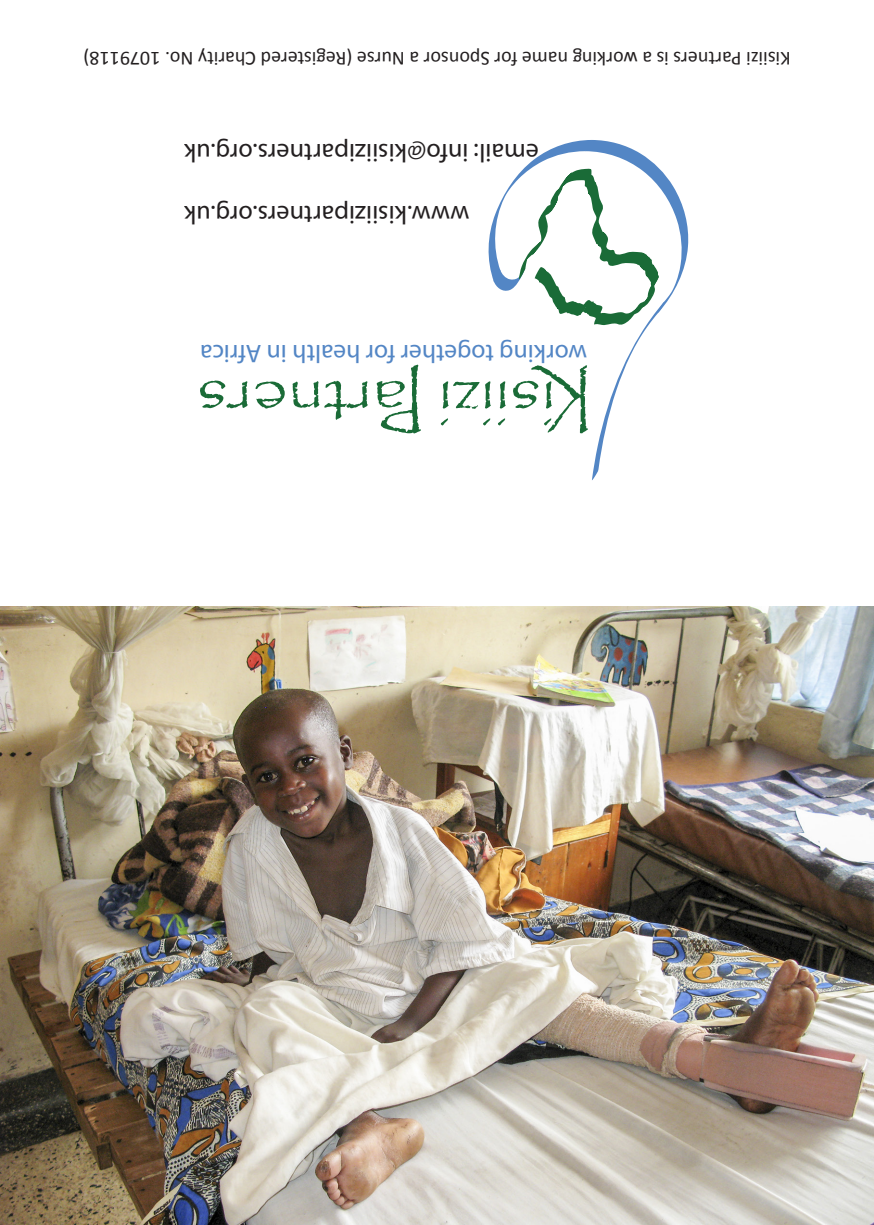
<style>
.page{position:relative;width:874px;height:1225px;background:#fff}
.page>*{position:absolute;margin:0;border:0;box-sizing:border-box;transform-origin:0 0}
.t1{font:70px "Papyrus";color:#1a6b37}
.t2{font:26px "Myriad Pro";color:#231f20}
.t3{font:25.6px "Myriad Pro";color:#5386c5}
.t4{font:20px "Calibri";color:#231f20}
</style>
<div class="page">
<svg style="left:488px;top:140px;width:201px;height:340px"></svg>
<img style="left:0;top:607px;width:873px;height:617px">
<p class="t4" style="left:790px;top:71px;width:708px;rotate:-180deg">Kisiizi Partners is a working name for Sponsor a Nurse (Registered Charity No. 1079118)</p>
<p class="t2" style="left:538px;top:168px;width:356px;rotate:-180deg">email: info@kisiizipartners.org.uk</p>
<p class="t2" style="left:469px;top:231px;width:287px;rotate:-180deg">www.kisiizipartners.org.uk</p>
<p class="t3" style="left:587px;top:369px;width:388px;rotate:-180deg">working together for health in Africa</p>
<p class="t1" style="left:593px;top:441px;width:63px;rotate:-180deg">K</p>
<p class="t1" style="left:425px;top:441px;width:48px;rotate:-180deg">P</p>
<p class="t1" style="left:556px;top:446px;width:360px;rotate:-180deg">isiizi artners</p>
</div>
